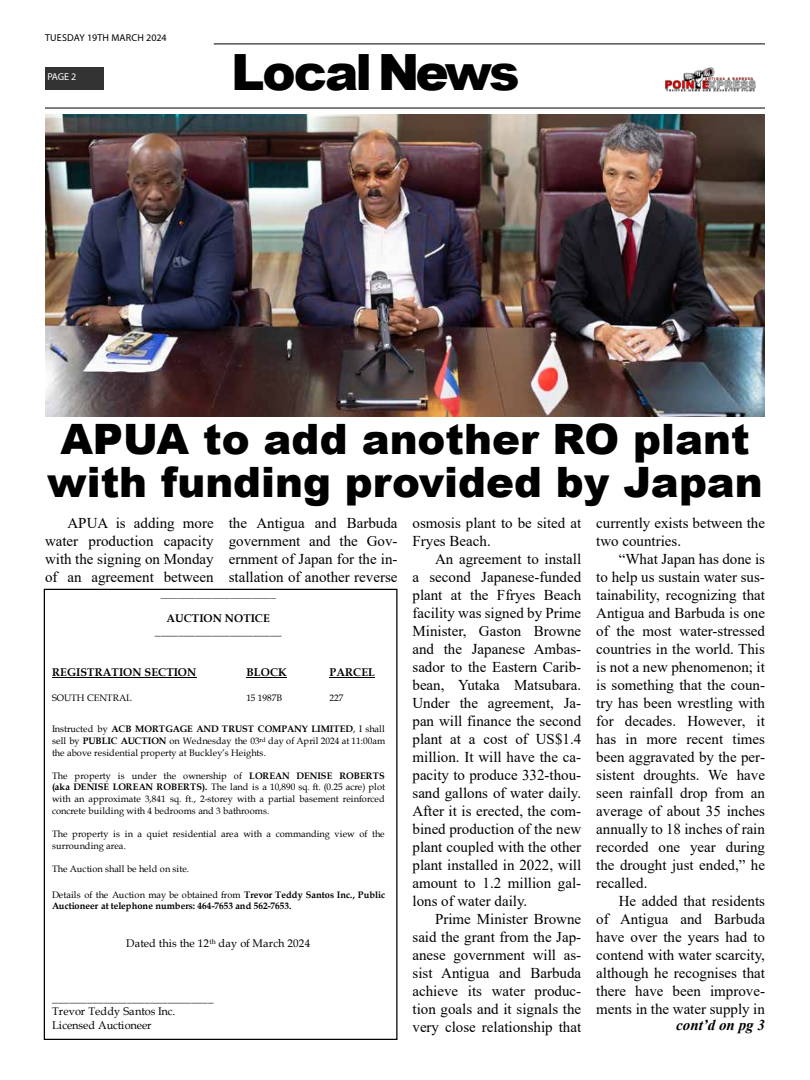
<style>
.page{position:relative;width:810px;height:1080px;background:#fff}
.page>*{position:absolute;margin:0;border:0;box-sizing:border-box;transform-origin:0 0}
.t1{font:900 50px "Arial";letter-spacing:-.06em;color:#000}
.t2{font:900 41.88px/43.8px "Arial";color:#000;text-align:center}
.t3{font:15px/18px "Times New Roman";color:#000;text-align:justify}
.t4{font:italic 700 15px "Times New Roman";color:#000}
.t5{font:11.12px/13.8px "Book Antiqua";letter-spacing:-.005em;color:#000}
.t6{font:700 11.12px/13.5px "Book Antiqua";letter-spacing:.015em;color:#000;text-align:center}
.t7{font:11.12px "Book Antiqua";letter-spacing:.015em;color:#000}
.t8{font:11.12px "Times New Roman";color:#000}
.t9{font:10px "Myriad Pro";letter-spacing:.015em;color:#000}
.t10{font:10px "Myriad Pro";color:#fff}
.t11{font:9.38px/11.8px "Book Antiqua";letter-spacing:.005em;color:#000;text-align:justify}
.t12{font:700 9.38px/11.8px "Book Antiqua";color:#000}
.s1{font-weight:700}
.s2{font-weight:400}
</style>
<div class="page">
<hr style="left:214px;top:43px;width:551px;height:2px;background:#333">
<div style="left:45px;top:67px;width:58px;height:22px;background:#333"></div>
<img style="left:665px;top:67px;width:91px;height:25px">
<hr style="left:45px;top:107px;width:720px;height:2px;background:#333">
<hr style="left:52px;top:677px;width:145px;height:1px;background:#000">
<hr style="left:246px;top:677px;width:41px;height:1px;background:#000">
<hr style="left:330px;top:677px;width:45px;height:1px;background:#000">
<div style="left:44px;top:589px;width:354px;height:451px;border:1px solid #000"></div>
<img style="left:45px;top:114px;width:720px;height:302px">
<p class="t9" style="left:45px;top:31px;width:123px">TUESDAY 19TH MARCH 2024</p>
<p class="t10" style="left:47px;top:71px;width:31px">PAGE 2</p>
<h1 class="t1" style="left:231px;top:36px;width:290px">Local News</h1>
<h2 class="t2" style="left:47px;top:416px;width:717px">APUA to add another RO plant with funding provided by Japan</h2>
<p class="t3" style="left:45px;top:513px;width:170px;text-indent:22px">APUA is adding more water production capacity with the signing on Monday of an agreement between</p>
<p class="t3" style="left:229px;top:513px;width:170px">the Antigua and Barbuda government and the Gov&shy;ernment of Japan for the in&shy;stallation of another reverse</p>
<p class="t3" style="left:412px;top:513px;width:170px">osmosis plant to be sited at<br>Fryes Beach.</p>
<p class="t3" style="left:412px;top:549px;width:170px;text-indent:22px">An agreement to install a second Japanese-funded plant at the Ffryes Beach facility was signed by Prime Minister, Gaston Browne and the Japanese Ambas&shy;sador to the Eastern Carib&shy;bean, Yutaka Matsubara.<br>Under the agreement, Ja&shy;pan will finance the second plant at a cost of US$1.4 million. It will have the ca&shy;pacity to produce 332-thou&shy;sand gallons of water daily.<br>After it is erected, the com&shy;bined production of the new plant coupled with the other plant installed in 2022, will amount to 1.2 million gal&shy;lons of water daily.</p>
<p class="t3" style="left:412px;top:909px;width:170px;text-indent:22px">Prime Minister Browne said the grant from the Jap&shy;anese government will as&shy;sist Antigua and Barbuda achieve its water produc&shy;tion goals and it signals the very close relationship that</p>
<p class="t8" style="left:161px;top:584px;width:117px">____________________</p>
<p class="t6" style="left:155px;top:611px;width:128px">AUCTION NOTICE ______________________</p>
<p class="t6" style="left:52px;top:665px;width:146px">REGISTRATION SECTION</p>
<p class="t6" style="left:246px;top:665px;width:42px">BLOCK</p>
<p class="t6" style="left:330px;top:665px;width:47px">PARCEL</p>
<p class="t11" style="left:52px;top:692px;width:81px">SOUTH CENTRAL</p>
<p class="t11" style="left:246px;top:692px;width:37px">15 1987B</p>
<p class="t11" style="left:330px;top:692px;width:15px">227</p>
<p class="t11" style="left:52px;top:723px;width:335px">Instructed by <span class="s1">ACB MORTGAGE AND TRUST COMPANY LIMITED</span>, I shall sell by <span class="s1">PUBLIC AUCTION</span> on Wednesday the 03<sup>rd</sup> day of April 2024 at 11:00am the above residential property at Buckley’s Heights.</p>
<p class="t11" style="left:52px;top:769px;width:335px">The property is under the ownership of <span class="s1">LOREAN DENISE ROBERTS (aka DENISE LOREAN ROBERTS).</span> The land is a 10,890 sq. ft. (0.25 acre) plot with an approximate 3,841 sq. ft., 2-storey with a partial basement reinforced concrete building with 4 bedrooms and 3 bathrooms.</p>
<p class="t11" style="left:52px;top:828px;width:334px">The property is in a quiet residential area with a commanding view of the surrounding area.</p>
<p class="t11" style="left:52px;top:863px;width:139px">The Auction shall be held on site.</p>
<p class="t12" style="left:52px;top:889px;width:335px"><span class="s2">Details of the Auction may be obtained from</span> Trevor Teddy Santos Inc., Public<br>Auctioneer at telephone numbers: 464-7653 and 562-7653.</p>
<p class="t7" style="left:126px;top:936px;width:186px">Dated this the 12<sup>th</sup> day of March 2024</p>
<p class="t5" style="left:52px;top:991px;width:163px">____________________________<br>Trevor Teddy Santos Inc.<br>Licensed Auctioneer</p>
<p class="t3" style="left:596px;top:513px;width:170px">currently exists between the two countries.</p>
<p class="t3" style="left:596px;top:549px;width:170px;text-indent:22px">“What Japan has done is to help us sustain water sus&shy;tainability, recognizing that Antigua and Barbuda is one of the most water-stressed countries in the world. This is not a new phenomenon; it is something that the coun&shy;try has been wrestling with for decades. However, it has in more recent times been aggravated by the per&shy;sistent droughts. We have seen rainfall drop from an average of about 35 inches annually to 18 inches of rain recorded one year during the drought just ended,” he recalled.</p>
<p class="t3" style="left:596px;top:891px;width:170px;text-indent:22px">He added that residents of Antigua and Barbuda have over the years had to contend with water scarcity, although he recognises that there have been improve&shy;ments in the water supply in</p>
<p class="t4" style="left:676px;top:1015px;width:90px">cont’d on pg 3</p>
</div>
